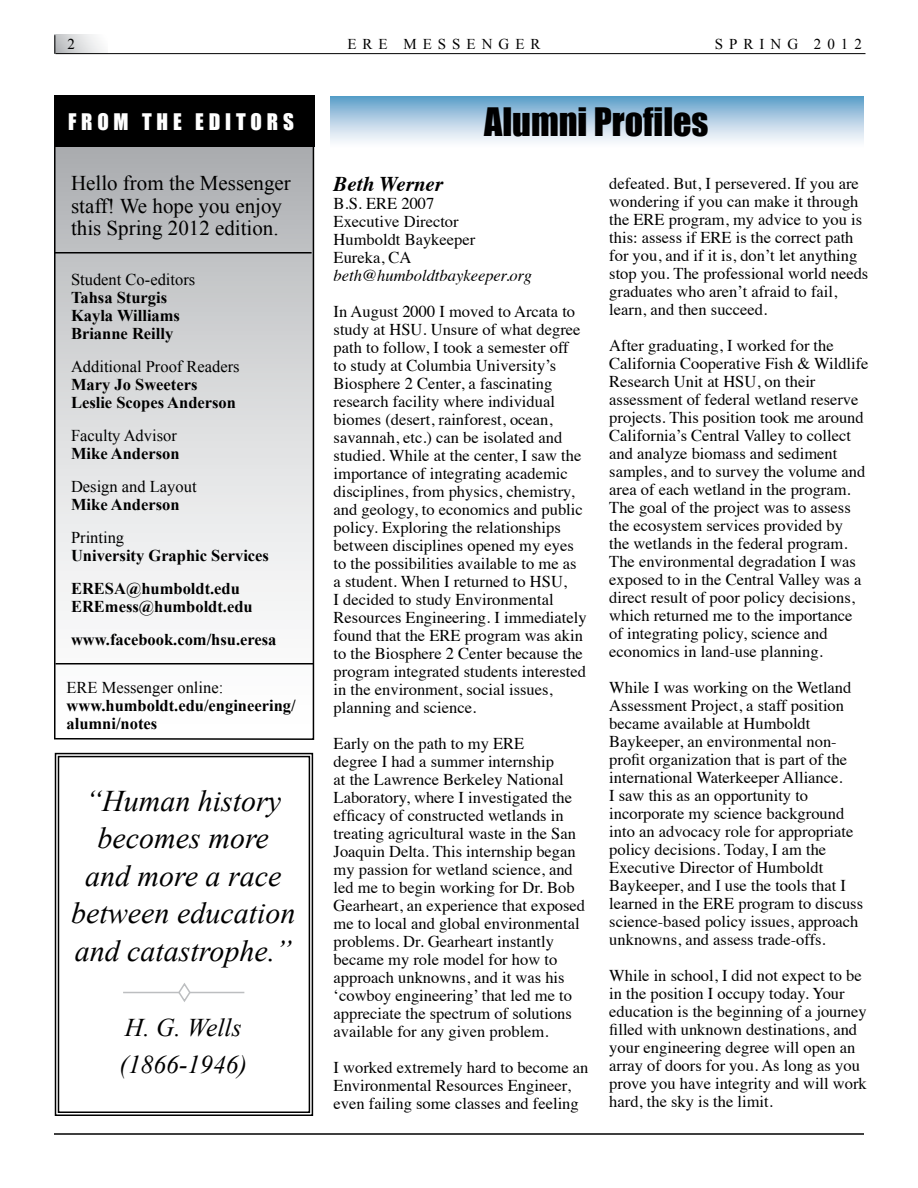
<style>
.page{position:relative;width:918px;height:1188px;background:#fff}
.page>*{position:absolute;margin:0;border:0;box-sizing:border-box;transform-origin:0 0}
.t1{font:36px "Impact";color:#000}
.t2{font:italic 30px/37.5px "Times New Roman";color:#000;text-align:center}
.t3{font:italic 25.5px/37.5px "Times New Roman";color:#000}
.t4{font:21px/22.5px "Times New Roman";color:#000}
.t5{font:21px "Impact";letter-spacing:.23em;color:#fff}
.t6{font:italic 700 21px "Times";color:#000}
.t7{font:16.5px/18px "Times";color:#000}
.t8{font:700 16.5px/18px "Times New Roman";color:#000}
.t9{font:16.5px "Times New Roman";color:#000}
.t10{font:italic 16.5px "Times";color:#000}
.t11{font:15px "Times New Roman";letter-spacing:.4em;color:#000}
</style>
<div class="page">
<svg style="left:54px;top:752px;width:260px;height:364px"></svg>
<div style="left:58px;top:756px;width:252px;height:357px;border:1px solid #000"></div>
<div style="left:331px;top:96px;width:532px;height:53px;background:linear-gradient(to bottom,#62a0ca,#fff)"></div>
<svg style="left:54px;top:139px;width:261px;height:601px"></svg>
<hr style="left:54px;top:1133px;width:810px;height:2px;background:#000">
<div style="left:54px;top:95px;width:260px;height:52px;background:#000"></div>
<hr style="left:55px;top:252px;width:257px;height:2px;background:#000">
<hr style="left:123px;top:992px;width:121px;height:1px;background:#bcbec0">
<svg style="left:177px;top:981px;width:15px;height:23px"></svg>
<hr style="left:56px;top:663px;width:257px;height:1px;background:#000">
<div style="left:54px;top:35px;width:54px;height:19px;background:linear-gradient(to right,#b9bbbd,#fff)"></div>
<hr style="left:56px;top:53px;width:810px;height:1px;background:#000">
<svg style="left:54px;top:35px;width:1px;height:19px"></svg>
<p class="t11" style="left:68px;top:34px;width:9px">2</p>
<p class="t11" style="left:347px;top:34px;width:150px">ere mess eng</p>
<p class="t11" style="left:515px;top:34px;width:27px">e r</p>
<p class="t11" style="left:715px;top:34px;width:149px">SPRING 2012</p>
<p class="t5" style="left:68px;top:105px;width:226px">FROM THE EDITORs</p>
<p class="t4" style="left:71px;top:171px;width:221px">Hello from the Messenger staff! We hope you enjoy this Spring 2012 edition.</p>
<p class="t9" style="left:71px;top:268px;width:126px">Student Co-editors</p>
<p class="t8" style="left:71px;top:288px;width:110px">Tahsa Sturgis<br>Kayla Williams<br>Brianne Reilly</p>
<p class="t9" style="left:71px;top:355px;width:170px">Additional Proof Readers</p>
<p class="t8" style="left:71px;top:375px;width:166px">Mary Jo Sweeters<br>Leslie Scopes Anderson</p>
<p class="t9" style="left:71px;top:424px;width:107px">Faculty Advisor</p>
<p class="t8" style="left:71px;top:444px;width:110px">Mike Anderson</p>
<p class="t9" style="left:71px;top:475px;width:127px">Design and Layout</p>
<p class="t8" style="left:71px;top:495px;width:110px">Mike Anderson</p>
<p class="t9" style="left:71px;top:527px;width:55px">Printing</p>
<p class="t8" style="left:71px;top:539px;width:199px;line-height:33px">University Graphic Services<br>ERESA@humboldt.edu</p>
<p class="t8" style="left:71px;top:590px;width:207px;line-height:33px">EREmess@humboldt.edu www.facebook.com/hsu.eresa</p>
<p class="t9" style="left:67px;top:676px;width:12px">ERE</p>
<p class="t9" style="left:102px;top:676px;width:123px">Messenger online:</p>
<p class="t8" style="left:67px;top:696px;width:231px">www.humboldt.edu/engineering/ alumni/notes</p>
<h2 class="t2" style="left:71px;top:781px;width:226px">“Human history becomes more<br>and more a race between education and catastrophe.”</h2>
<h3 class="t3" style="left:120px;top:1008px;width:129px">H. G. Wells (1866-1946)</h3>
<h1 class="t1" style="left:484px;top:94px;width:226px">Alumni Profiles</h1>
<p class="t6" style="left:334px;top:164px;width:111px">Beth Werner</p>
<p class="t7" style="left:334px;top:193px;width:143px">B.S. ERE 2007<br>Executive Director<br>Humboldt Baykeeper<br>Eureka, CA</p>
<p class="t10" style="left:334px;top:261px;width:200px">beth@humboldtbaykeeper.org</p>
<p class="t7" style="left:334px;top:301px;width:254px">In August 2000 I moved to Arcata to study at HSU. Unsure of what degree path to follow, I took a semester off<br>to study at Columbia University’s Biosphere 2 Center, a fascinating research facility where individual biomes (desert, rainforest, ocean, savannah, etc.) can be isolated and studied. While at the center, I saw the importance of integrating academic disciplines, from physics, chemistry, and geology, to economics and public policy. Exploring the relationships between disciplines opened my eyes to the possibilities available to me as a student. When I returned to HSU,<br>I decided to study Environmental Resources Engineering. I immediately found that the ERE program was akin to the Biosphere 2 Center because the program integrated students interested in the environment, social issues, planning and science.</p>
<p class="t7" style="left:334px;top:733px;width:253px">Early on the path to my ERE<br>degree I had a summer internship<br>at the Lawrence Berkeley National Laboratory, where I investigated the efficacy of constructed wetlands in treating agricultural waste in the San Joaquin Delta. This internship began my passion for wetland science, and led me to begin working for Dr. Bob Gearheart, an experience that exposed me to local and global environmental problems. Dr. Gearheart instantly became my role model for how to approach unknowns, and it was his ‘cowboy engineering’ that led me to appreciate the spectrum of solutions available for any given problem.</p>
<p class="t7" style="left:334px;top:1057px;width:256px">I worked extremely hard to become an<br>Environmental Resources Engineer, even failing some classes and feeling</p>
<p class="t7" style="left:609px;top:173px;width:261px">defeated. But, I persevered. If you are wondering if you can make it through the ERE program, my advice to you is this: assess if ERE is the correct path for you, and if it is, don’t let anything stop you. The professional world needs graduates who aren’t afraid to fail, learn, and then succeed.</p>
<p class="t7" style="left:609px;top:335px;width:261px">After graduating, I worked for the California Cooperative Fish &amp; Wildlife Research Unit at HSU, on their assessment of federal wetland reserve projects. This position took me around California’s Central Valley to collect and analyze biomass and sediment samples, and to survey the volume and area of each wetland in the program.<br>The goal of the project was to assess the ecosystem services provided by<br>the wetlands in the federal program.<br>The environmental degradation I was exposed to in the Central Valley was a direct result of poor policy decisions, which returned me to the importance of integrating policy, science and economics in land-use planning.</p>
<p class="t7" style="left:609px;top:677px;width:255px">While I was working on the Wetland Assessment Project, a staff position became available at Humboldt Baykeeper, an environmental non&shy;profit organization that is part of the international Waterkeeper Alliance.<br>I saw this as an opportunity to incorporate my science background into an advocacy role for appropriate policy decisions. Today, I am the Executive Director of Humboldt Baykeeper, and I use the tools that I learned in the ERE program to discuss science-based policy issues, approach unknowns, and assess trade-offs.</p>
<p class="t7" style="left:609px;top:966px;width:259px">While in school, I did not expect to be in the position I occupy today. Your education is the beginning of a journey filled with unknown destinations, and your engineering degree will open an array of doors for you. As long as you prove you have integrity and will work hard, the sky is the limit.</p>
</div>
